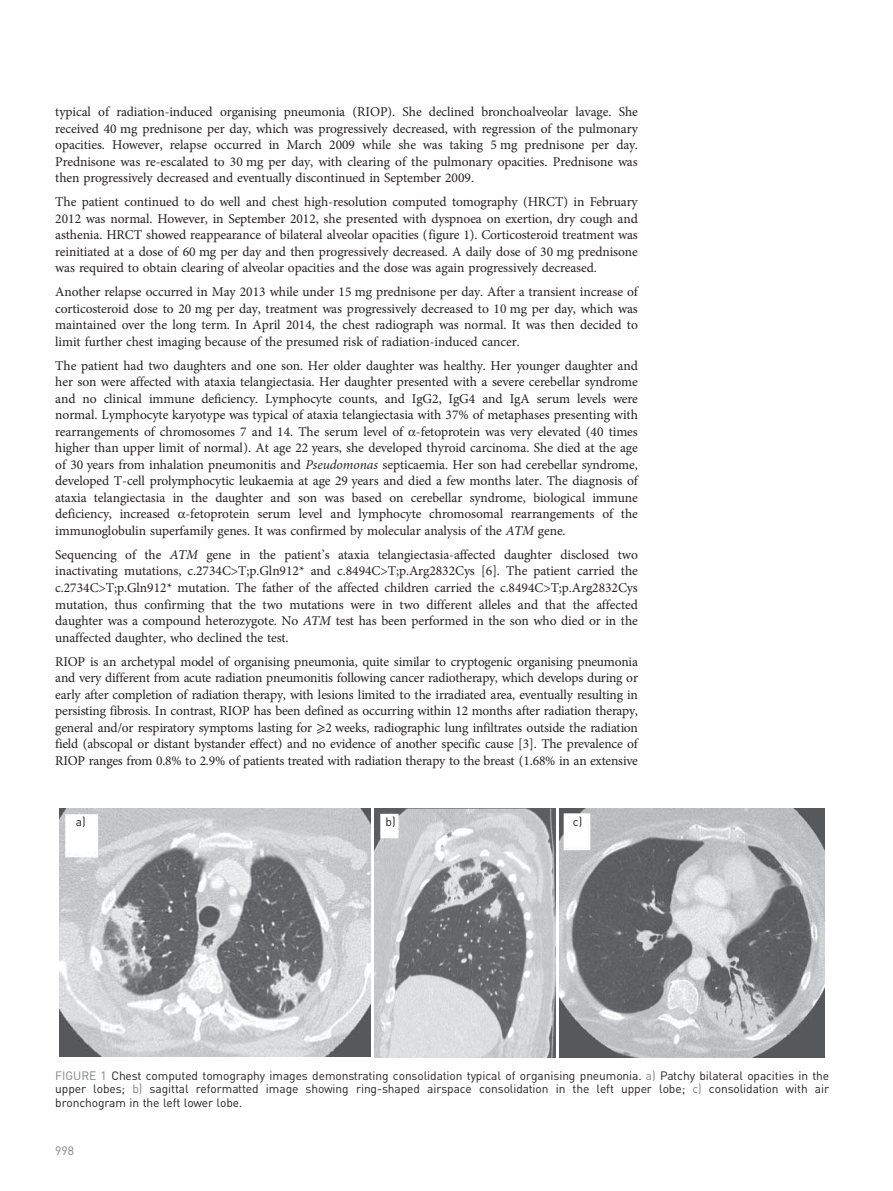
<style>
.page{position:relative;width:893px;height:1191px;background:#fff}
.page>*{position:absolute;margin:0;border:0;box-sizing:border-box;transform-origin:0 0}
.t1{font:13.5px/16.5px "Adv OT1 ef 757 c 0";color:#231f20;text-align:justify}
.t2{font:12px/13.5px "Adv OT1 c 339561";color:#231f20;text-align:justify}
.t3{font:12px "DIN Pro";color:#231f20}
.t4{font:12px "Adv OT1 c 339561";color:#808285}
.s1{font-family:"Adv TT05 cc 2067"}
.s2{font-family:"Adv OT7 d 6 df 7 ab.I"}
.s3{font-style:inherit}
.s4{font-family:"Adv OT8608 a 8 d 1+2 a"}
.s5{color:#808285}
</style>
<div class="page">
<img style="left:60px;top:809px;width:311px;height:248px">
<img style="left:559px;top:809px;width:266px;height:248px">
<img style="left:375px;top:809px;width:180px;height:248px">
<p class="t1" style="left:55px;top:105px;width:584px">typical of radiation-induced organising pneumonia (RIOP). She declined bronchoalveolar lavage. She received 40 mg prednisone per day, which was progressively decreased, with regression of the pulmonary opacities. However, relapse occurred in March 2009 while she was taking 5 mg prednisone per day.<br>Prednisone was re-escalated to 30 mg per day, with clearing of the pulmonary opacities. Prednisone was then progressively decreased and eventually discontinued in September 2009.</p>
<p class="t1" style="left:55px;top:195px;width:584px">The patient continued to do well and chest high-resolution computed tomography (HRCT) in February 2012 was normal. However, in September 2012, she presented with dyspnoea on exertion, dry cough and asthenia. HRCT showed reappearance of bilateral alveolar opacities (figure 1). Corticosteroid treatment was reinitiated at a dose of 60 mg per day and then progressively decreased. A daily dose of 30 mg prednisone was required to obtain clearing of alveolar opacities and the dose was again progressively decreased.</p>
<p class="t1" style="left:55px;top:285px;width:584px">Another relapse occurred in May 2013 while under 15 mg prednisone per day. After a transient increase of corticosteroid dose to 20 mg per day, treatment was progressively decreased to 10 mg per day, which was maintained over the long term. In April 2014, the chest radiograph was normal. It was then decided to limit further chest imaging because of the presumed risk of radiation-induced cancer.</p>
<p class="t1" style="left:55px;top:358px;width:584px">The patient had two daughters and one son. Her older daughter was healthy. Her younger daughter and her son were affected with ataxia telangiectasia. Her daughter presented with a severe cerebellar syndrome and no clinical immune deficiency. Lymphocyte counts, and IgG2, IgG4 and IgA serum levels were normal. Lymphocyte karyotype was typical of ataxia telangiectasia with 37% of metaphases presenting with rearrangements of chromosomes 7 and 14. The serum level of <span class="s1">α</span>-fetoprotein was very elevated (40 times higher than upper limit of normal). At age 22 years, she developed thyroid carcinoma. She died at the age of 30 years from inhalation pneumonitis and <span class="s2">Pseudomonas</span> septicaemia. Her son had cerebellar syndrome, developed T-cell prolymphocytic leukaemia at age 29 years and died a few months later. The diagnosis of ataxia telangiectasia in the daughter and son was based on cerebellar syndrome, biological immune deficiency, increased <span class="s1">α</span>-fetoprotein serum level and lymphocyte chromosomal rearrangements of the immunoglobulin superfamily genes. It was confirmed by molecular analysis of the <span class="s2">ATM</span> gene.</p>
<p class="t1" style="left:55px;top:547px;width:584px">Sequencing of the <span class="s2">ATM</span> gene in the patient<span class="s3">’</span>s ataxia telangiectasia-affected daughter disclosed two inactivating mutations, c.2734C&gt;T;p.Gln912* and c.8494C&gt;T;p.Arg2832Cys [6]. The patient carried the c.2734C&gt;T;p.Gln912* mutation. The father of the affected children carried the c.8494C&gt;T;p.Arg2832Cys mutation, thus confirming that the two mutations were in two different alleles and that the affected daughter was a compound heterozygote. No <span class="s2">ATM</span> test has been performed in the son who died or in the unaffected daughter, who declined the test.</p>
<p class="t1" style="left:55px;top:654px;width:584px">RIOP is an archetypal model of organising pneumonia, quite similar to cryptogenic organising pneumonia and very different from acute radiation pneumonitis following cancer radiotherapy, which develops during or early after completion of radiation therapy, with lesions limited to the irradiated area, eventually resulting in persisting fibrosis. In contrast, RIOP has been defined as occurring within 12 months after radiation therapy, general and/or respiratory symptoms lasting for <span class="s4">⩾</span>2 weeks, radiographic lung infiltrates outside the radiation field (abscopal or distant bystander effect) and no evidence of another specific cause [3]. The prevalence of RIOP ranges from 0.8% to 2.9% of patients treated with radiation therapy to the breast (1.68% in an extensive</p>
<p class="t3" style="left:76px;top:817px;width:11px">a)</p>
<p class="t3" style="left:386px;top:817px;width:12px">b)</p>
<p class="t3" style="left:573px;top:817px;width:11px">c)</p>
<p class="t2" style="left:55px;top:1069px;width:775px"><span class="s5">FIGURE 1</span> Chest computed tomography images demonstrating consolidation typical of organising pneumonia. <span class="s5">a)</span> Patchy bilateral opacities in the upper lobes; <span class="s5">b)</span> sagittal reformatted image showing ring-shaped airspace consolidation in the left upper lobe; <span class="s5">c)</span> consolidation with air bronchogram in the left lower lobe.</p>
<p class="t4" style="left:55px;top:1146px;width:20px">998</p>
</div>
